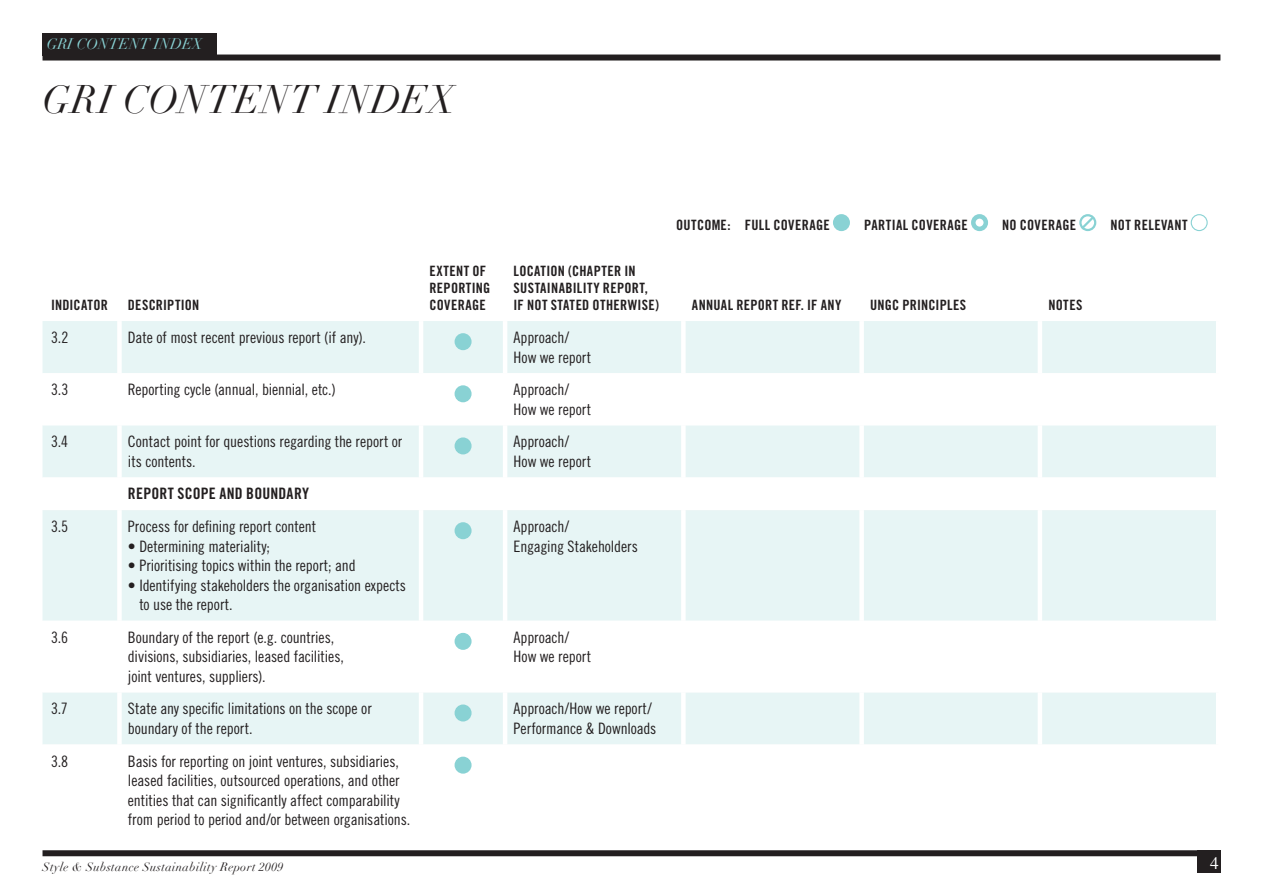
<style>
.page{position:relative;width:1263px;height:893px;background:#fff}
.page>*{position:absolute;margin:0;border:0;box-sizing:border-box;transform-origin:0 0}
.t1{font:italic 39px "Didot";letter-spacing:.015em;color:#231f20}
.t2{font:17.25px "Times";color:#fff}
.t3{font:15.75px/19.5px "Trade Gothic LT Std Cn 18";letter-spacing:-.005em;color:#231f20}
.t4{font:15.75px "Trade Gothic LT Std Bd Cn 20";letter-spacing:.015em;color:#231f20}
.t5{font:italic 15px "Didot";color:#89d2d4}
.t6{font:14.25px/17.1px "Trade Gothic LT Std Bd Cn 20";letter-spacing:.025em;color:#231f20}
.t7{font:italic 12px "Didot";letter-spacing:.03em;color:#231f20}
</style>
<div class="page">
<div style="left:833px;top:214px;width:17px;height:17px;background:#89d2d4;border-radius:50%"></div>
<div style="left:971px;top:214px;width:17px;height:17px;border:4px solid #89d2d4;border-radius:50%"></div>
<svg style="left:1079px;top:214px;width:17px;height:18px"></svg>
<div style="left:1191px;top:214px;width:17px;height:17px;border:1px solid #89d2d4;border-radius:50%"></div>
<div style="left:43px;top:850px;width:1177px;height:6px;background:#231f20"></div>
<div style="left:1197px;top:850px;width:23px;height:23px;background:#231f20"></div>
<div style="left:43px;top:55px;width:1177px;height:6px;background:#231f20"></div>
<div style="left:43px;top:33px;width:174px;height:23px;background:#231f20"></div>
<div style="left:43px;top:321px;width:1173px;height:52px;background:#e7f5f5"></div>
<svg style="left:43px;top:385px;width:1173px;height:389px;fill:#e7f5f5"></svg>
<div style="left:117px;top:321px;width:5px;height:52px;background:#fff"></div>
<hr style="left:419px;top:321px;width:4px;height:52px;background:#fff">
<hr style="left:503px;top:321px;width:4px;height:52px;background:#fff">
<div style="left:681px;top:321px;width:5px;height:52px;background:#fff"></div>
<div style="left:859px;top:321px;width:5px;height:52px;background:#fff"></div>
<hr style="left:1038px;top:321px;width:4px;height:52px;background:#fff">
<div style="left:117px;top:373px;width:5px;height:52px;background:#fff"></div>
<hr style="left:419px;top:373px;width:4px;height:52px;background:#fff">
<hr style="left:503px;top:373px;width:4px;height:52px;background:#fff">
<div style="left:681px;top:373px;width:5px;height:52px;background:#fff"></div>
<div style="left:859px;top:373px;width:5px;height:52px;background:#fff"></div>
<hr style="left:1038px;top:373px;width:4px;height:52px;background:#fff">
<div style="left:117px;top:425px;width:5px;height:52px;background:#fff"></div>
<hr style="left:419px;top:425px;width:4px;height:52px;background:#fff">
<hr style="left:503px;top:425px;width:4px;height:52px;background:#fff">
<div style="left:681px;top:425px;width:5px;height:52px;background:#fff"></div>
<div style="left:859px;top:425px;width:5px;height:52px;background:#fff"></div>
<hr style="left:1038px;top:425px;width:4px;height:52px;background:#fff">
<div style="left:117px;top:477px;width:5px;height:33px;background:#fff"></div>
<hr style="left:419px;top:477px;width:4px;height:33px;background:#fff">
<hr style="left:503px;top:477px;width:4px;height:33px;background:#fff">
<div style="left:681px;top:477px;width:5px;height:33px;background:#fff"></div>
<div style="left:859px;top:477px;width:5px;height:33px;background:#fff"></div>
<hr style="left:1038px;top:477px;width:4px;height:33px;background:#fff">
<div style="left:117px;top:510px;width:5px;height:111px;background:#fff"></div>
<hr style="left:419px;top:510px;width:4px;height:111px;background:#fff">
<hr style="left:503px;top:510px;width:4px;height:111px;background:#fff">
<div style="left:681px;top:510px;width:5px;height:111px;background:#fff"></div>
<div style="left:859px;top:510px;width:5px;height:111px;background:#fff"></div>
<hr style="left:1038px;top:510px;width:4px;height:111px;background:#fff">
<div style="left:117px;top:621px;width:5px;height:71px;background:#fff"></div>
<hr style="left:419px;top:621px;width:4px;height:71px;background:#fff">
<hr style="left:503px;top:621px;width:4px;height:71px;background:#fff">
<div style="left:681px;top:621px;width:5px;height:71px;background:#fff"></div>
<div style="left:859px;top:621px;width:5px;height:71px;background:#fff"></div>
<hr style="left:1038px;top:621px;width:4px;height:71px;background:#fff">
<div style="left:117px;top:692px;width:5px;height:52px;background:#fff"></div>
<hr style="left:419px;top:692px;width:4px;height:52px;background:#fff">
<hr style="left:503px;top:692px;width:4px;height:52px;background:#fff">
<div style="left:681px;top:692px;width:5px;height:52px;background:#fff"></div>
<div style="left:859px;top:692px;width:5px;height:52px;background:#fff"></div>
<hr style="left:1038px;top:692px;width:4px;height:52px;background:#fff">
<div style="left:117px;top:744px;width:5px;height:92px;background:#fff"></div>
<hr style="left:419px;top:744px;width:4px;height:92px;background:#fff">
<hr style="left:503px;top:744px;width:4px;height:92px;background:#fff">
<div style="left:681px;top:744px;width:5px;height:92px;background:#fff"></div>
<div style="left:859px;top:744px;width:5px;height:92px;background:#fff"></div>
<hr style="left:1038px;top:744px;width:4px;height:92px;background:#fff">
<div style="left:455px;top:333px;width:17px;height:17px;background:#89d2d4;border-radius:50%"></div>
<div style="left:455px;top:385px;width:17px;height:17px;background:#89d2d4;border-radius:50%"></div>
<div style="left:455px;top:437px;width:17px;height:17px;background:#89d2d4;border-radius:50%"></div>
<div style="left:455px;top:522px;width:17px;height:17px;background:#89d2d4;border-radius:50%"></div>
<div style="left:455px;top:633px;width:17px;height:17px;background:#89d2d4;border-radius:50%"></div>
<div style="left:455px;top:704px;width:17px;height:17px;background:#89d2d4;border-radius:50%"></div>
<div style="left:455px;top:757px;width:17px;height:17px;background:#89d2d4;border-radius:50%"></div>
<p class="t5" style="left:47px;top:34px;width:157px">GRI CONTENT INDEX</p>
<h1 class="t1" style="left:43px;top:76px;width:414px">GRI CONTENT INDEX</h1>
<p class="t6" style="left:51px;top:297px;width:58px">INDICATOR</p>
<p class="t6" style="left:128px;top:297px;width:73px">DESCRIPTION</p>
<p class="t6" style="left:429px;top:262px;width:62px">EXTENT OF<br>REPORTING<br>COVERAGE</p>
<p class="t6" style="left:514px;top:262px;width:147px">LOCATION (CHAPTER IN<br>SUSTAINABILITY REPORT,<br>IF NOT STATED OTHERWISE)</p>
<p class="t3" style="left:51px;top:327px;width:19px">3.2</p>
<p class="t3" style="left:128px;top:327px;width:239px">Date of most recent previous report (if any).</p>
<p class="t3" style="left:514px;top:327px;width:79px">Approach/<br>How we report</p>
<p class="t3" style="left:51px;top:380px;width:19px">3.3</p>
<p class="t3" style="left:128px;top:380px;width:209px">Reporting cycle (annual, biennial, etc.)</p>
<p class="t3" style="left:514px;top:380px;width:79px">Approach/<br>How we report</p>
<p class="t3" style="left:51px;top:432px;width:19px">3.4</p>
<p class="t3" style="left:128px;top:432px;width:276px">Contact point for questions regarding the report or its contents.</p>
<p class="t3" style="left:514px;top:432px;width:79px">Approach/<br>How we report</p>
<p class="t4" style="left:128px;top:484px;width:183px">REPORT SCOPE AND BOUNDARY</p>
<p class="t3" style="left:51px;top:517px;width:19px">3.5</p>
<p class="t3" style="left:128px;top:517px;width:190px">Process for defining report content</p>
<p class="t3" style="left:128px;top:536px;width:144px">• Determining materiality;</p>
<p class="t3" style="left:128px;top:556px;width:229px">• Prioritising topics within the report; and</p>
<p class="t3" style="left:139px;top:575px;width:268px;text-indent:-11px">• Identifying stakeholders the organisation expects to use the report.</p>
<p class="t3" style="left:514px;top:517px;width:126px">Approach/<br>Engaging Stakeholders</p>
<p class="t3" style="left:51px;top:627px;width:19px">3.6</p>
<p class="t3" style="left:128px;top:627px;width:217px">Boundary of the report (e.g. countries, divisions, subsidiaries, leased facilities, joint ventures, suppliers).</p>
<p class="t3" style="left:514px;top:627px;width:79px">Approach/<br>How we report</p>
<p class="t3" style="left:51px;top:699px;width:18px">3.7</p>
<p class="t3" style="left:128px;top:699px;width:245px">State any specific limitations on the scope or boundary of the report.</p>
<p class="t3" style="left:514px;top:699px;width:144px">Approach/How we report/<br>Performance &amp; Downloads</p>
<p class="t3" style="left:51px;top:751px;width:19px">3.8</p>
<p class="t3" style="left:128px;top:751px;width:284px">Basis for reporting on joint ventures, subsidiaries, leased facilities, outsourced operations, and other entities that can significantly affect comparability from period to period and/or between organisations.</p>
<p class="t7" style="left:43px;top:859px;width:242px">Style &amp; Substance Sustainability Report 2009</p>
<p class="t6" style="left:676px;top:216px;width:155px">OUTCOME: FULL COVERAGE</p>
<p class="t6" style="left:864px;top:216px;width:105px">PARTIAL COVERAGE</p>
<p class="t6" style="left:1002px;top:216px;width:75px">NO COVERAGE</p>
<p class="t6" style="left:1110px;top:216px;width:78px">NOT RELEVANT</p>
<p class="t6" style="left:692px;top:297px;width:151px">ANNUAL REPORT REF. IF ANY</p>
<p class="t6" style="left:870px;top:297px;width:98px">UNGC PRINCIPLES</p>
<p class="t6" style="left:1048px;top:297px;width:36px">NOTES</p>
<p class="t2" style="left:1210px;top:847px;width:10px">4</p>
</div>
